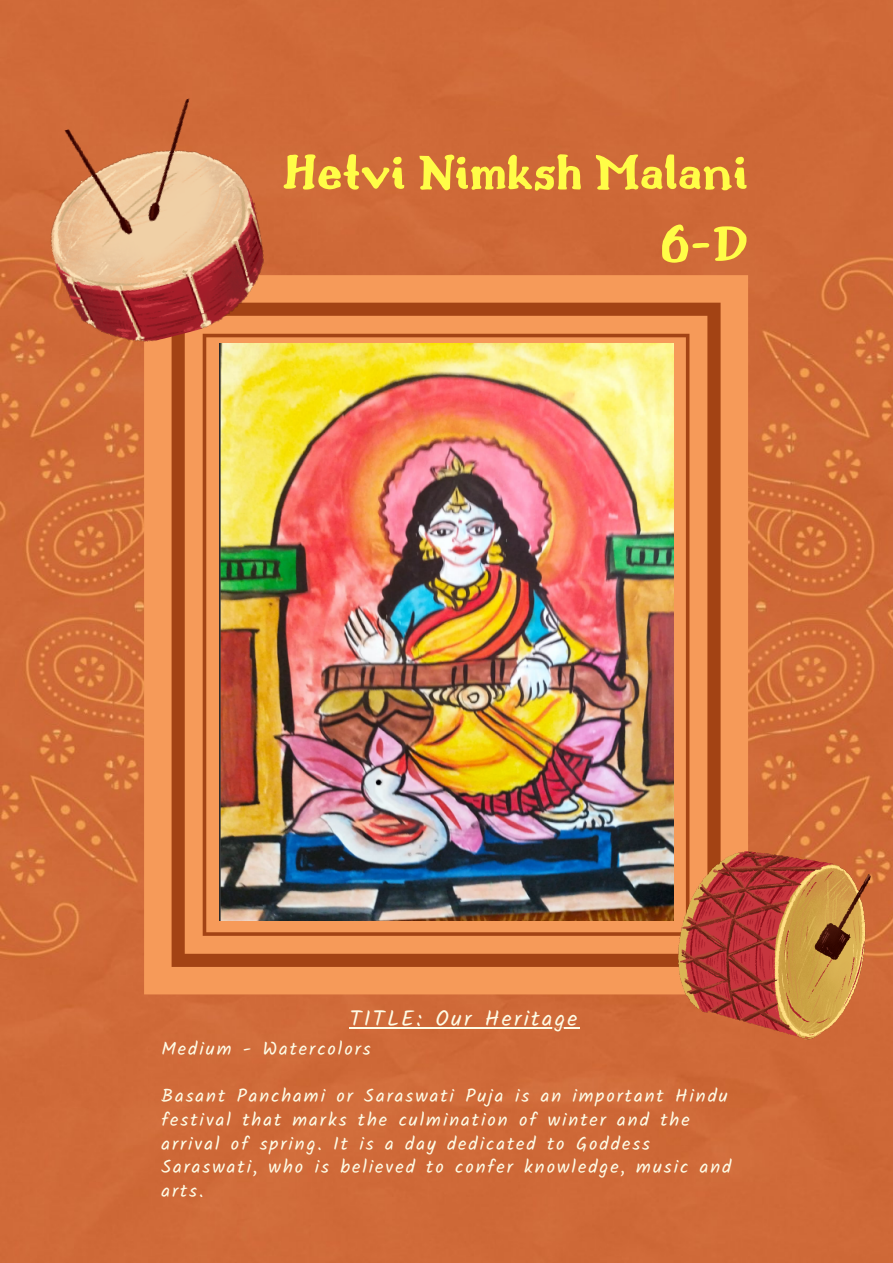
<style>
.page{position:relative;width:893px;height:1263px;background:#cf6938}
.page>*{position:absolute;margin:0;border:0;box-sizing:border-box;transform-origin:0 0}
.t1{font:700 51.75px "Drukaatie Burti";color:#fffd47}
.t2{font:21.9px "Kalam";letter-spacing:.105em;color:#fefce6}
.t3{font:18.52px/23.6px "Kalam";letter-spacing:.105em;color:#fefce6}
</style>
<div class="page">
<svg style="left:144px;top:275px;width:604px;height:719px;background:#ee9252"></svg>
<svg style="left:172px;top:303px;width:548px;height:664px;background:#d5793f"></svg>
<img style="left:24px;top:89px;width:258px;height:271px">
<img style="left:679px;top:851px;width:191px;height:188px">
<img style="left:220px;top:344px;width:454px;height:576px">
<hr style="left:350px;top:1027px;width:230px;height:2px;background:#fefce6">
<p class="t1" style="left:282px;top:143px;width:467px">Hetvi Nimksh Malani</p>
<p class="t1" style="left:661px;top:215px;width:89px">6-D</p>
<p class="t2" style="left:350px;top:1006px;width:229px">TITLE: Our Heritage</p>
<p class="t3" style="left:161px;top:1037px;width:211px">Medium - Watercolors</p>
<p class="t3" style="left:161px;top:1084px;width:571px">Basant Panchami or Saraswati Puja is an important Hindu festival that marks the culmination of winter and the arrival of spring. It is a day dedicated to Goddess Saraswati, who is believed to confer knowledge, music and arts.</p>
</div>
